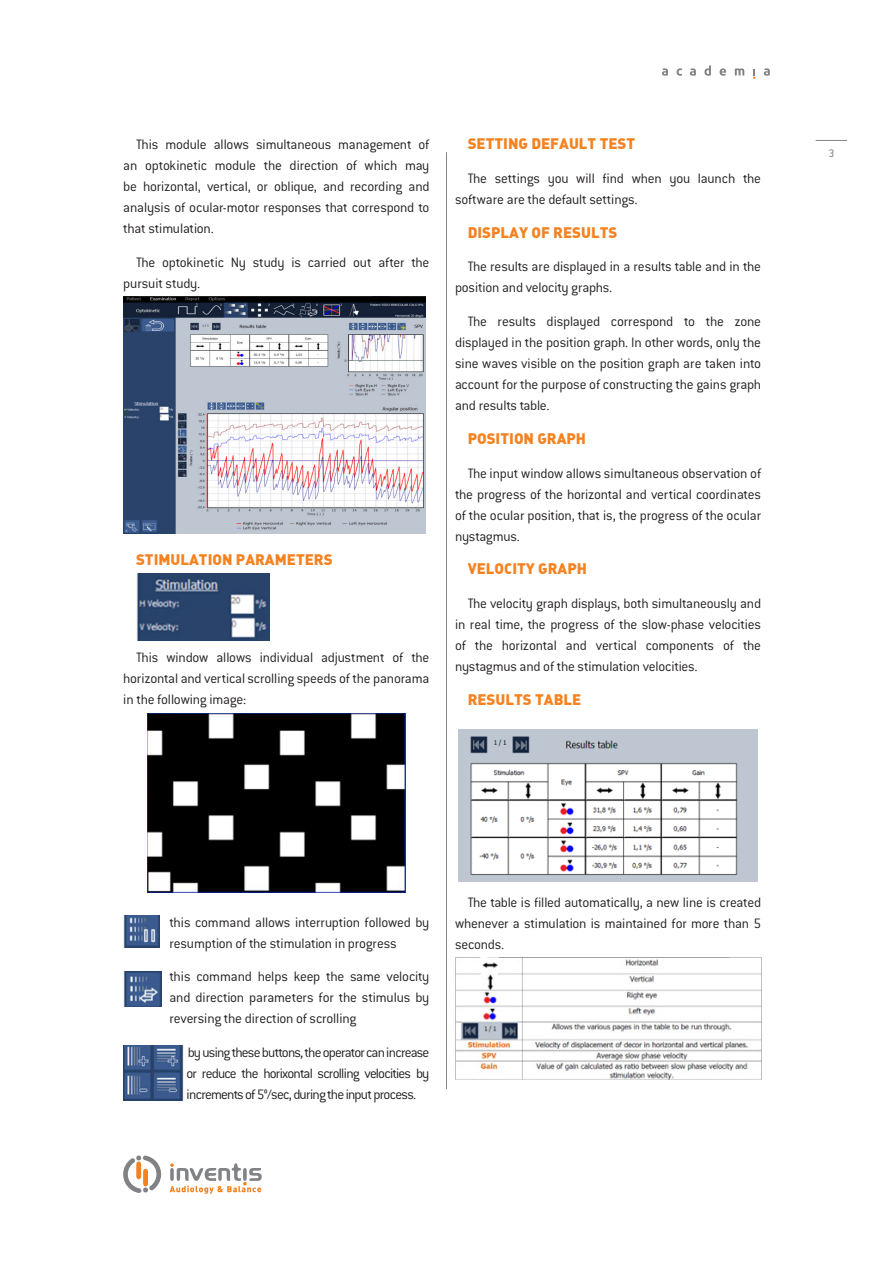
<style>
.page{position:relative;width:893px;height:1263px;background:#fff}
.page>*{position:absolute;margin:0;border:0;box-sizing:border-box;transform-origin:0 0}
.t1{font:300 15px/21px "Conduit ITC Pro";letter-spacing:-.015em;color:#231f20;text-align:justify}
.t2{font:900 15px "DIN Alternate";color:#f58220}
.t3{font:12px "Conduit ITC Pro";color:#808285}
</style>
<div class="page">
<svg style="left:662px;top:68px;width:6px;height:8px"></svg>
<svg style="left:677px;top:68px;width:5px;height:8px"></svg>
<svg style="left:690px;top:68px;width:6px;height:8px"></svg>
<svg style="left:704px;top:65px;width:7px;height:11px"></svg>
<svg style="left:720px;top:68px;width:6px;height:8px"></svg>
<svg style="left:735px;top:68px;width:9px;height:7px"></svg>
<svg style="left:764px;top:68px;width:6px;height:8px"></svg>
<svg style="left:753px;top:69px;width:2px;height:10px"></svg>
<hr style="left:816px;top:140px;width:31px;height:1px;background:#808285">
<hr style="left:446px;top:152px;width:1px;height:937px;background:#808285">
<svg style="left:123px;top:1155px;width:38px;height:38px"></svg>
<svg style="left:170px;top:1163px;width:92px;height:31px"></svg>
<img style="left:123px;top:296px;width:302px;height:238px">
<svg style="left:136px;top:573px;width:134px;height:64px"></svg>
<img style="left:137px;top:574px;width:133px;height:67px">
<img style="left:148px;top:713px;width:257px;height:180px">
<img style="left:124px;top:915px;width:35px;height:32px">
<img style="left:124px;top:972px;width:38px;height:35px">
<img style="left:124px;top:1046px;width:60px;height:54px">
<img style="left:459px;top:729px;width:299px;height:152px">
<img style="left:455px;top:957px;width:306px;height:122px">
<p class="t1" style="left:123px;top:134px;width:308px;text-indent:13px">This module allows simultaneous management of an optokinetic module the direction of which may be horizontal, vertical, or oblique, and recording and analysis of ocular-motor responses that correspond to that stimulation.</p>
<p class="t1" style="left:123px;top:251px;width:308px;text-indent:13px">The optokinetic Ny study is carried out after the pursuit study.</p>
<p class="t2" style="left:136px;top:550px;width:198px">STIMULATION PARAMETERS</p>
<p class="t1" style="left:123px;top:647px;width:308px;text-indent:13px">This window allows individual adjustment of the horizontal and vertical scrolling speeds of the panorama in the following image:</p>
<p class="t2" style="left:468px;top:134px;width:169px">SETTING DEFAULT TEST</p>
<p class="t1" style="left:455px;top:168px;width:308px;text-indent:13px">The settings you will find when you launch the software are the default settings.</p>
<p class="t2" style="left:468px;top:222px;width:151px">DISPLAY OF RESULTS</p>
<p class="t1" style="left:455px;top:256px;width:308px;text-indent:13px">The results are displayed in a results table and in the position and velocity graphs.</p>
<p class="t1" style="left:455px;top:311px;width:308px;text-indent:13px">The results displayed correspond to the zone displayed in the position graph. In other words, only the sine waves visible on the position graph are taken into account for the purpose of constructing the gains graph and results table.</p>
<p class="t2" style="left:468px;top:428px;width:120px">POSITION GRAPH</p>
<p class="t1" style="left:455px;top:463px;width:308px;text-indent:13px">The input window allows simultaneous observation of the progress of the horizontal and vertical coordinates of the ocular position, that is, the progress of the ocular nystagmus.</p>
<p class="t2" style="left:468px;top:559px;width:121px">VELOCITY GRAPH</p>
<p class="t1" style="left:455px;top:593px;width:308px;text-indent:13px">The velocity graph displays, both simultaneously and in real time, the progress of the slow-phase velocities of the horizontal and vertical components of the nystagmus and of the stimulation velocities.</p>
<p class="t2" style="left:468px;top:689px;width:115px">RESULTS TABLE</p>
<p class="t3" style="left:828px;top:146px;width:8px">3</p>
<p class="t1" style="left:169px;top:911px;width:262px">this command allows interruption followed by resumption of the stimulation in progress</p>
<p class="t1" style="left:169px;top:966px;width:262px">this command helps keep the same velocity and direction parameters for the stimulus by reversing the direction of scrolling</p>
<p class="t1" style="left:187px;top:1042px;width:244px">by using these buttons, the operator can increase or reduce the horixontal scrolling velocities by increments of 5°/sec, during the input process.</p>
<p class="t1" style="left:455px;top:892px;width:308px;text-indent:13px">The table is filled automatically, a new line is created whenever a stimulation is maintained for more than 5 seconds.</p>
</div>
